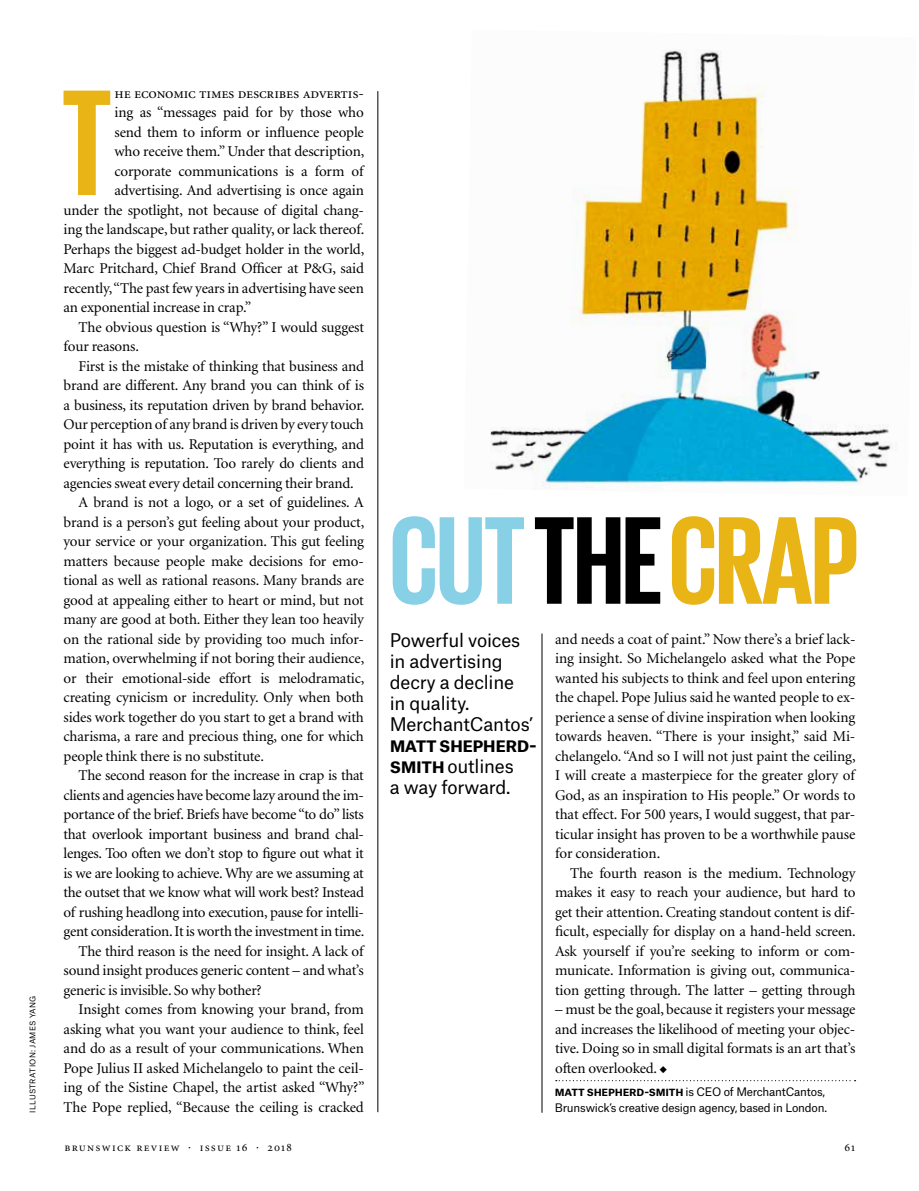
<style>
.page{position:relative;width:919px;height:1191px;background:#fff}
.page>*{position:absolute;margin:0;border:0;box-sizing:border-box;transform-origin:0 0}
.t1{font:700 154.05px "Giorgio Sans";color:#e9b416}
.t2{font:700 127.5px "Giorgio Sans";letter-spacing:-.01em;color:#e9b416}
.t3{font:18px/21px "Atlas Grotesk";letter-spacing:-.01em;color:#000}
.t4{font:15px/19.5px "Minion";letter-spacing:-.01em;color:#000;text-align:justify}
.t5{font:15px "Minion Regular SC";letter-spacing:-.015em;color:#000}
.t6{font:12px "Minion Regular SC";letter-spacing:.105em;color:#000}
.t7{font:11.25px/15.6px "Atlas Grotesk";letter-spacing:-.02em;color:#000}
.t8{font:7.5px "Atlas Grotesk";letter-spacing:.04em;color:#000}
.s1{color:#88d0e6}
.s2{color:#000}
.s3{font-weight:700}
</style>
<div class="page">
<img style="left:490px;top:50px;width:407px;height:440px">
<svg style="left:555px;top:1080px;width:300px;height:1px"></svg>
<hr style="left:377px;top:91px;width:1px;height:1021px;background:#000">
<hr style="left:541px;top:633px;width:1px;height:479px;background:#000">
<p class="t8" style="left:27px;top:1112px;width:119px;rotate:-90deg">ILLUSTRATION: JAMES YANG</p>
<h1 class="t1" style="left:62px;top:65px;width:52px">T</h1>
<p class="t5" style="left:114px;top:85px;width:251px">he economic times describes advertis-</p>
<p class="t4" style="left:114px;top:103px;width:251px">ing as “messages paid for by those who</p>
<p class="t4" style="left:114px;top:123px;width:251px">send them to inform or influence people</p>
<p class="t4" style="left:114px;top:142px;width:251px">who receive them.” Under that description,</p>
<p class="t4" style="left:114px;top:162px;width:250px">corporate communications is a form of</p>
<p class="t4" style="left:114px;top:181px;width:251px">advertising. And advertising is once again</p>
<p class="t4" style="left:64px;top:201px;width:302px">under the spotlight, not because of digital chang-</p>
<p class="t4" style="left:64px;top:220px;width:302px">ing the landscape, but rather quality, or lack thereof.</p>
<p class="t4" style="left:64px;top:240px;width:302px">Perhaps the biggest ad-budget holder in the world,</p>
<p class="t4" style="left:64px;top:259px;width:302px">Marc Pritchard, Chief Brand Officer at P&amp;G, said</p>
<p class="t4" style="left:64px;top:279px;width:302px">recently, “The past few years in advertising have seen</p>
<p class="t4" style="left:64px;top:298px;width:189px">an exponential increase in crap.”</p>
<p class="t4" style="left:79px;top:318px;width:287px">The obvious question is “Why?” I would suggest</p>
<p class="t4" style="left:64px;top:337px;width:77px">four reasons.</p>
<p class="t4" style="left:79px;top:357px;width:287px">First is the mistake of thinking that business and</p>
<p class="t4" style="left:64px;top:376px;width:302px">brand are different. Any brand you can think of is</p>
<p class="t4" style="left:64px;top:396px;width:302px">a business, its reputation driven by brand behavior.</p>
<p class="t4" style="left:64px;top:415px;width:302px">Our perception of any brand is driven by every touch</p>
<p class="t4" style="left:64px;top:435px;width:302px">point it has with us. Reputation is everything, and</p>
<p class="t4" style="left:64px;top:454px;width:302px">everything is reputation. Too rarely do clients and</p>
<p class="t4" style="left:64px;top:474px;width:292px">agencies sweat every detail concerning their brand.</p>
<p class="t4" style="left:79px;top:493px;width:287px">A brand is not a logo, or a set of guidelines. A</p>
<p class="t4" style="left:64px;top:513px;width:302px">brand is a person’s gut feeling about your product,</p>
<p class="t4" style="left:64px;top:532px;width:302px">your service or your organization. This gut feeling</p>
<p class="t4" style="left:64px;top:552px;width:302px">matters because people make decisions for emo-</p>
<p class="t4" style="left:64px;top:571px;width:302px">tional as well as rational reasons. Many brands are</p>
<p class="t4" style="left:64px;top:591px;width:302px">good at appealing either to heart or mind, but not</p>
<p class="t4" style="left:64px;top:610px;width:302px">many are good at both. Either they lean too heavily</p>
<p class="t4" style="left:64px;top:630px;width:302px">on the rational side by providing too much infor-</p>
<p class="t4" style="left:64px;top:649px;width:302px">mation, overwhelming if not boring their audience,</p>
<p class="t4" style="left:64px;top:669px;width:302px">or their emotional-side effort is melodramatic,</p>
<p class="t4" style="left:64px;top:688px;width:302px">creating cynicism or incredulity. Only when both</p>
<p class="t4" style="left:64px;top:708px;width:302px">sides work together do you start to get a brand with</p>
<p class="t4" style="left:64px;top:727px;width:302px">charisma, a rare and precious thing, one for which</p>
<p class="t4" style="left:64px;top:747px;width:202px">people think there is no substitute.</p>
<p class="t4" style="left:79px;top:766px;width:287px">The second reason for the increase in crap is that</p>
<p class="t4" style="left:64px;top:786px;width:302px">clients and agencies have become lazy around the im-</p>
<p class="t4" style="left:64px;top:805px;width:302px">portance of the brief. Briefs have become “to do” lists</p>
<p class="t4" style="left:64px;top:825px;width:302px">that overlook important business and brand chal-</p>
<p class="t4" style="left:64px;top:844px;width:302px">lenges. Too often we don’t stop to figure out what it</p>
<p class="t4" style="left:64px;top:864px;width:302px">is we are looking to achieve. Why are we assuming at</p>
<p class="t4" style="left:64px;top:883px;width:302px">the outset that we know what will work best? Instead</p>
<p class="t4" style="left:64px;top:903px;width:302px">of rushing headlong into execution, pause for intelli-</p>
<p class="t4" style="left:64px;top:922px;width:302px">gent consideration. It is worth the investment in time.</p>
<p class="t4" style="left:79px;top:942px;width:286px">The third reason is the need for insight. A lack of</p>
<p class="t4" style="left:64px;top:961px;width:302px">sound insight produces generic content – and what’s</p>
<p class="t4" style="left:64px;top:981px;width:200px">generic is invisible. So why bother?</p>
<p class="t4" style="left:79px;top:1000px;width:287px">Insight comes from knowing your brand, from</p>
<p class="t4" style="left:64px;top:1020px;width:302px">asking what you want your audience to think, feel</p>
<p class="t4" style="left:64px;top:1039px;width:302px">and do as a result of your communications. When</p>
<p class="t4" style="left:64px;top:1059px;width:302px">Pope Julius II asked Michelangelo to paint the ceil-</p>
<p class="t4" style="left:64px;top:1078px;width:303px">ing of the Sistine Chapel, the artist asked “Why?”</p>
<p class="t4" style="left:64px;top:1098px;width:302px">The Pope replied, “Because the ceiling is cracked</p>
<h2 class="t2" style="left:389px;top:496px;width:470px"><span class="s1">CUT</span> <span class="s2">THE</span>CRAP</h2>
<p class="t3" style="left:389px;top:627px;width:145px">Powerful voices in advertising decry a decline in quality.<br>MerchantCantos’</p>
<p class="t3" style="left:389px;top:732px;width:149px"><span class="s3">MATT SHEPHERD-<br>SMITH</span> outlines<br>a way forward.</p>
<p class="t4" style="left:555px;top:630px;width:302px">and needs a coat of paint.” Now there’s a brief lack&shy;ing insight. So Michelangelo asked what the Pope wanted his subjects to think and feel upon entering the chapel. Pope Julius said he wanted people to ex&shy;perience a sense of divine inspiration when looking towards heaven. “There is your insight,” said Mi&shy;chelangelo. “And so I will not just paint the ceiling, I will create a masterpiece for the greater glory of God, as an inspiration to His people.” Or words to that effect. For 500 years, I would suggest, that par&shy;ticular insight has proven to be a worthwhile pause for consideration.</p>
<p class="t4" style="left:555px;top:864px;width:302px;text-indent:15px">The fourth reason is the medium. Technology makes it easy to reach your audience, but hard to get their attention. Creating standout content is dif&shy;ficult, especially for display on a hand-held screen.<br>Ask yourself if you’re seeking to inform or com&shy;municate. Information is giving out, communica&shy;tion getting through. The latter – getting through</p>
<p class="t4" style="left:555px;top:1000px;width:302px">– must be the goal, because it registers your message and increases the likelihood of meeting your objec&shy;tive. Doing so in small digital formats is an art that’s often overlooked. ◆</p>
<p class="t7" style="left:554px;top:1083px;width:274px"><span class="s3">MATT SHEPHERD-SMITH</span> is CEO of MerchantCantos,<br>Brunswick’s creative design agency, based in London.</p>
<p class="t6" style="left:64px;top:1141px;width:229px">brunswick review · issue 16 · 2018</p>
<p class="t6" style="left:844px;top:1141px;width:12px">61</p>
</div>
